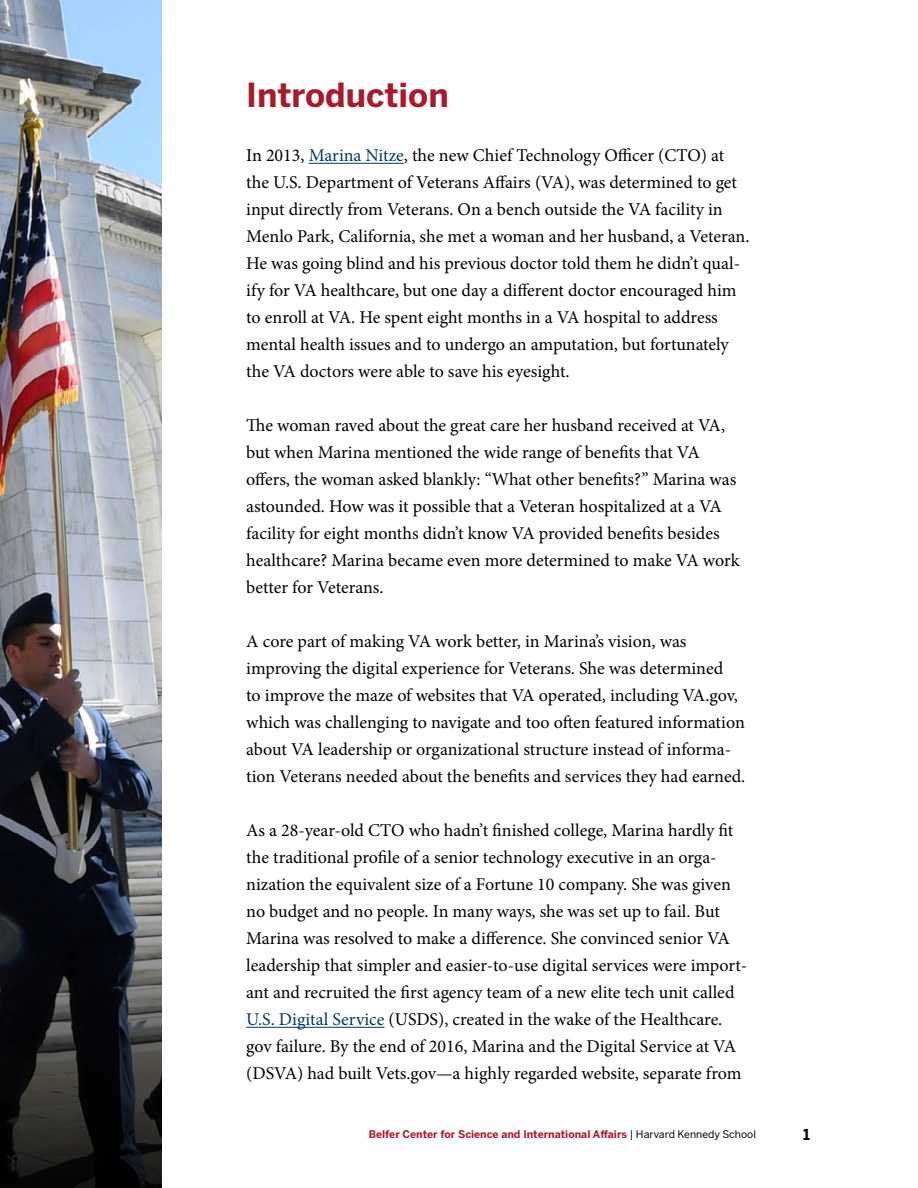
<style>
.page{position:relative;width:918px;height:1188px;background:#fff}
.page>*{position:absolute;margin:0;border:0;box-sizing:border-box;transform-origin:0 0}
.t1{font:700 33px "Benton Sans";color:#a91a2d}
.t2{font:18px/27px "Minion Pro";color:#000}
.t3{font:700 15px "Benton Sans";color:#000}
.t4{font:700 10.5px "Benton Sans";color:#a91a2d}
.s1{color:#00395a}
.s2{font-weight:400;color:#000}
</style>
<div class="page">
<img style="left:0;top:0;width:162px;height:773px">
<svg style="left:0;top:773px;width:162px;height:415px;background:#24262a"></svg>
<hr style="left:309px;top:163px;width:95px;height:1px;background:#00395a">
<hr style="left:246px;top:1027px;width:138px;height:1px;background:#00395a">
<h1 class="t1" style="left:246px;top:76px;width:204px">Introduction</h1>
<p class="t2" style="left:246px;top:142px;width:505px">In 2013, <span class="s1">Marina Nitze</span>, the new Chief Technology Officer (CTO) at the U.S. Department of Veterans Affairs (VA), was determined to get input directly from Veterans. On a bench outside the VA facility in Menlo Park, California, she met a woman and her husband, a Veteran.<br>He was going blind and his previous doctor told them he didn’t qual&shy;ify for VA healthcare, but one day a different doctor encouraged him to enroll at VA. He spent eight months in a VA hospital to address mental health issues and to undergo an amputation, but fortunately the VA doctors were able to save his eyesight.</p>
<p class="t2" style="left:246px;top:412px;width:495px">The woman raved about the great care her husband received at VA, but when Marina mentioned the wide range of benefits that VA offers, the woman asked blankly: “What other benefits?” Marina was astounded. How was it possible that a Veteran hospitalized at a VA facility for eight months didn’t know VA provided benefits besides healthcare? Marina became even more determined to make VA work better for Veterans.</p>
<p class="t2" style="left:246px;top:628px;width:501px">A core part of making VA work better, in Marina’s vision, was improving the digital experience for Veterans. She was determined<br>to improve the maze of websites that VA operated, including VA.gov, which was challenging to navigate and too often featured information about VA leadership or organizational structure instead of informa&shy;tion Veterans needed about the benefits and services they had earned.</p>
<p class="t2" style="left:246px;top:817px;width:503px">As a 28-year-old CTO who hadn’t finished college, Marina hardly fit the traditional profile of a senior technology executive in an orga&shy;nization the equivalent size of a Fortune 10 company. She was given no budget and no people. In many ways, she was set up to fail. But Marina was resolved to make a difference. She convinced senior VA leadership that simpler and easier-to-use digital services were import&shy;ant and recruited the first agency team of a new elite tech unit called <span class="s1">U.S. Digital Service</span> (USDS), created in the wake of the Healthcare. gov failure. By the end of 2016, Marina and the Digital Service at VA (DSVA) had built Vets.gov—a highly regarded website, separate from</p>
<p class="t4" style="left:369px;top:1128px;width:389px">Belfer Center for Science and International Affairs <span class="s2">| Harvard Kennedy School</span></p>
<p class="t3" style="left:803px;top:1126px;width:8px">1</p>
</div>
